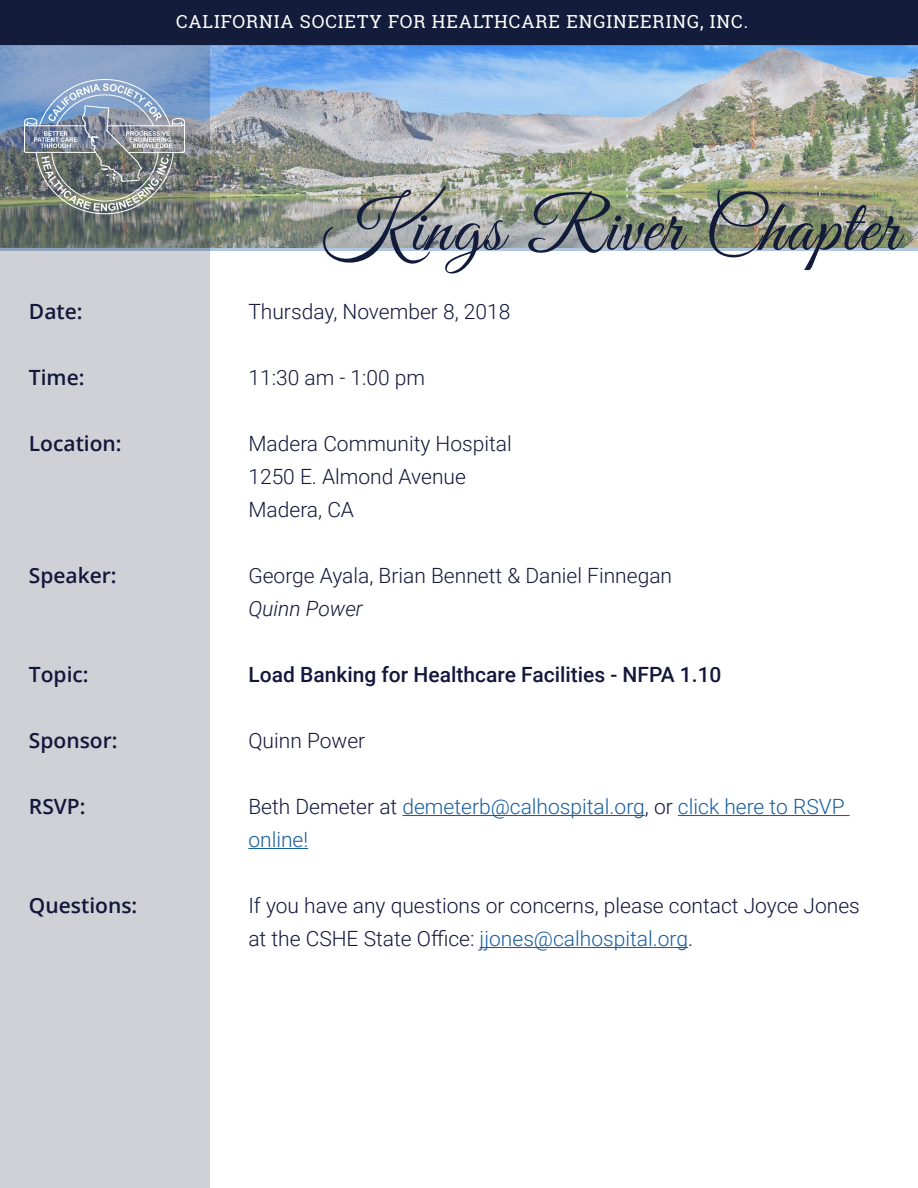
<style>
.page{position:relative;width:918px;height:1188px;background:#fff}
.page>*{position:absolute;margin:0;border:0;box-sizing:border-box;transform-origin:0 0}
.t1{font:75px "Great Vibes";letter-spacing:.025em;color:#121b3a}
.t2{font:300 21px "Roboto";color:#13173b}
.t3{font:300 21px/33px "Roboto";color:#12163a}
.t4{font:300 21px/33px "Roboto";color:#175d9e}
.t5{font:600 21px "Open Sans";color:#13173b}
.t6{font:500 21px "Roboto";color:#13173b}
.t7{font:italic 300 21px "Roboto";color:#13173b}
.t8{font:18px "Roboto Slab";letter-spacing:.05em;color:#fff}
.s1{color:#13173b}
.s2{color:#175d9e}
</style>
<div class="page">
<div style="left:0;top:0;width:918px;height:45px;background:#131c3b"></div>
<img style="left:209px;top:45px;width:709px;height:203px">
<hr style="left:402px;top:815px;width:243px;height:1px;background:#175d9e">
<hr style="left:678px;top:815px;width:172px;height:1px;background:#175d9e">
<hr style="left:248px;top:848px;width:60px;height:1px;background:#175d9e">
<hr style="left:480px;top:947px;width:208px;height:1px;background:#175d9e">
<svg style="left:0;top:45px;width:209px;height:1143px;background:#c6c9cf"></svg>
<img style="left:25px;top:79px;width:160px;height:136px">
<p class="t8" style="left:176px;top:9px;width:574px">CALIFORNIA SOCIETY FOR HEALTHCARE ENGINEERING, INC.</p>
<p class="t5" style="left:29px;top:297px;width:55px">Date:</p>
<p class="t1" style="left:324px;top:186px;width:577px">Kings River Chapter</p>
<p class="t2" style="left:248px;top:297px;width:263px">Thursday, November 8, 2018</p>
<p class="t5" style="left:29px;top:363px;width:57px">Time:</p>
<p class="t2" style="left:248px;top:363px;width:178px">11:30 am - 1:00 pm</p>
<p class="t5" style="left:29px;top:429px;width:94px">Location:</p>
<p class="t2" style="left:248px;top:429px;width:265px">Madera Community Hospital</p>
<p class="t2" style="left:248px;top:462px;width:219px">1250 E. Almond Avenue</p>
<p class="t2" style="left:248px;top:495px;width:107px">Madera, CA</p>
<p class="t5" style="left:29px;top:561px;width:89px">Speaker:</p>
<p class="t2" style="left:248px;top:561px;width:425px">George Ayala, Brian Bennett &amp; Daniel Finnegan</p>
<p class="t7" style="left:248px;top:594px;width:116px">Quinn Power</p>
<p class="t5" style="left:29px;top:660px;width:61px">Topic:</p>
<p class="t6" style="left:248px;top:660px;width:475px">Load Banking for Healthcare Facilities - NFPA 1.10</p>
<p class="t5" style="left:29px;top:726px;width:90px">Sponsor:</p>
<p class="t2" style="left:248px;top:726px;width:118px">Quinn Power</p>
<p class="t5" style="left:29px;top:792px;width:58px">RSVP:</p>
<p class="t4" style="left:248px;top:789px;width:598px"><span class="s1">Beth Demeter at</span> demeterb@calhospital.org<span class="s1">, or</span> click here to RSVP online!</p>
<p class="t5" style="left:29px;top:891px;width:110px">Questions:</p>
<p class="t3" style="left:248px;top:888px;width:613px">If you have any questions or concerns, please contact Joyce Jones at the CSHE State Office: <span class="s2">jjones@calhospital.org</span>.</p>
</div>
